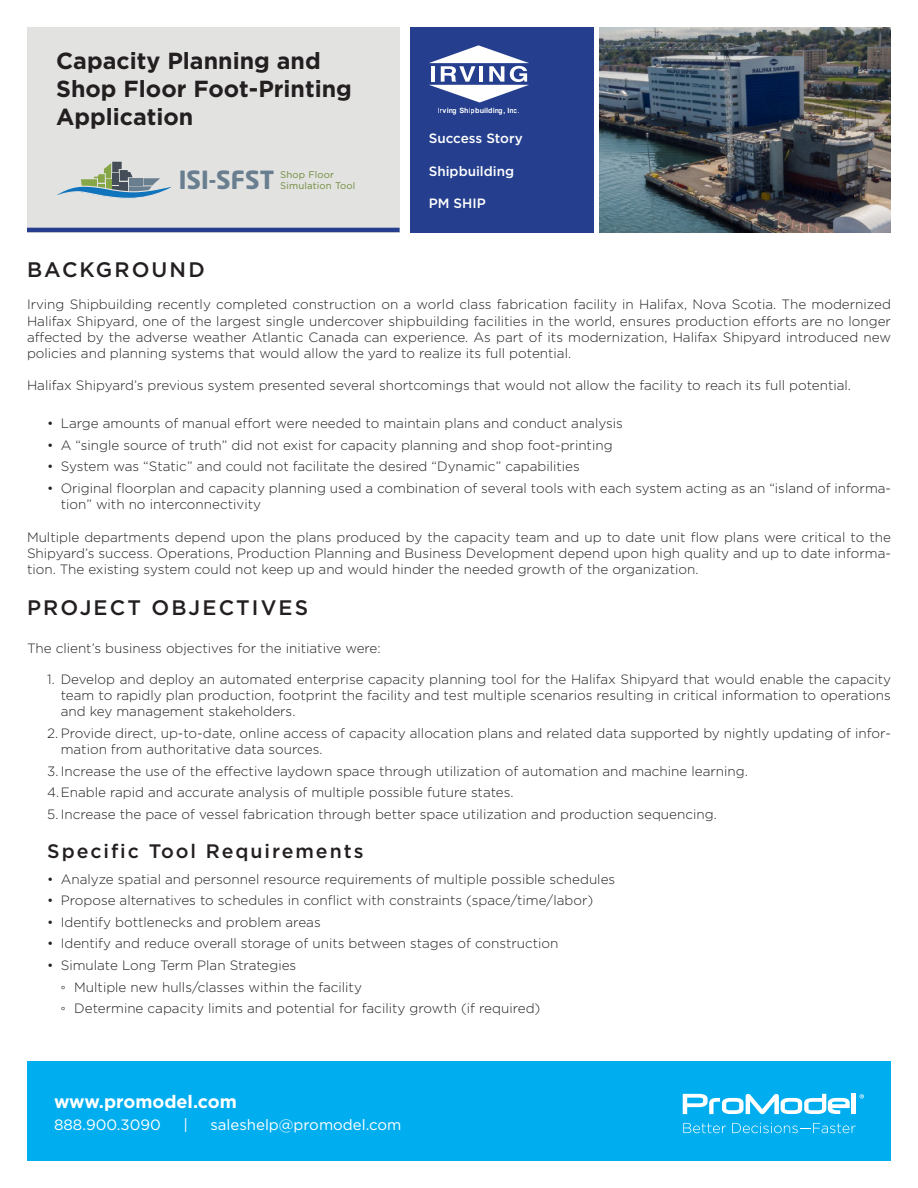
<style>
.page{position:relative;width:918px;height:1188px;background:#fff}
.page>*{position:absolute;margin:0;border:0;box-sizing:border-box;transform-origin:0 0}
.t1{font:700 24.75px "Neo Sans Std";color:#697e8f}
.t2{font:700 23.25px/27.9px "Gotham";color:#231f20}
.t3{font:500 21px "Gotham";letter-spacing:.1em;color:#231f20}
.t4{font:500 19.5px "Gotham";letter-spacing:.1em;color:#231f20}
.t5{font:700 18px "Gotham";color:#fff}
.t6{font:15px "Gotham";color:#fff}
.Paragraph_Style{font:300 13.5px/16.2px "Gotham";color:#231f20;text-align:justify}
.t7{font:500 13.5px "Gotham";color:#fff}
.t8{font:9.6px/11.6px "Gotham";letter-spacing:.015em;color:#6f8b3a}
.t9{font:700 7.2px "Arial";color:#fff}
.s1{font-family:"Arial";font-weight:400}
</style>
<div class="page">
<div style="left:27px;top:27px;width:373px;height:205px;background:#e2e2e1"></div>
<div style="left:27px;top:1062px;width:864px;height:99px;background:#00aeef"></div>
<svg style="left:683px;top:1094px;width:167px;height:20px"></svg>
<div style="left:851px;top:1094px;width:5px;height:20px;background:#fff"></div>
<svg style="left:683px;top:1123px;width:43px;height:10px"></svg>
<svg style="left:732px;top:1123px;width:124px;height:10px"></svg>
<svg style="left:859px;top:1094px;width:5px;height:5px"></svg>
<div style="left:410px;top:27px;width:184px;height:205px;background:#253f8e"></div>
<img style="left:600px;top:27px;width:291px;height:205px">
<hr style="left:27px;top:228px;width:373px;height:4px;background:#253f8e">
<svg style="left:57px;top:162px;width:115px;height:36px"></svg>
<svg style="left:429px;top:45px;width:100px;height:58px"></svg>
<p class="t2" style="left:56px;top:46px;width:297px">Capacity Planning and<br>Shop Floor Foot-Printing<br>Application</p>
<p class="t1" style="left:179px;top:164px;width:97px">ISI-SFST</p>
<p class="t8" style="left:280px;top:168px;width:77px">Shop Floor<br>Simulation Tool</p>
<p class="t9" style="left:438px;top:106px;width:84px">Irving Shipbuilding, Inc.</p>
<p class="t7" style="left:429px;top:131px;width:95px">Success Story</p>
<p class="t7" style="left:429px;top:163px;width:87px">Shipbuilding</p>
<p class="t7" style="left:429px;top:196px;width:58px">PM SHIP</p>
<p class="t3" style="left:27px;top:258px;width:179px">BACKGROUND</p>
<p class="Paragraph_Style" style="left:27px;top:296px;width:866px">Irving Shipbuilding recently completed construction on a world class fabrication facility in Halifax, Nova Scotia. The modernized Halifax Shipyard, one of the largest single undercover shipbuilding facilities in the world, ensures production efforts are no longer affected by the adverse weather Atlantic Canada can experience. As part of its modernization, Halifax Shipyard introduced new policies and planning systems that would allow the yard to realize its full potential.</p>
<p class="Paragraph_Style" style="left:27px;top:377px;width:826px">Halifax Shipyard’s previous system presented several shortcomings that would not allow the facility to reach its full potential.</p>
<p class="Paragraph_Style" style="left:47px;top:415px;width:577px">• Large amounts of manual effort were needed to maintain plans and conduct analysis</p>
<p class="Paragraph_Style" style="left:47px;top:437px;width:567px">• A “single source of truth” did not exist for capacity planning and shop foot-printing</p>
<p class="Paragraph_Style" style="left:47px;top:458px;width:534px">• System was “Static” and could not facilitate the desired “Dynamic” capabilities</p>
<p class="Paragraph_Style" style="left:61px;top:480px;width:832px;text-indent:-14px">• Original floorplan and capacity planning used a combination of several tools with each system acting as an “island of informa&shy;tion” with no interconnectivity</p>
<p class="Paragraph_Style" style="left:27px;top:529px;width:866px">Multiple departments depend upon the plans produced by the capacity team and up to date unit flow plans were critical to the Shipyard’s success. Operations, Production Planning and Business Development depend upon high quality and up to date informa&shy;tion. The existing system could not keep up and would hinder the needed growth of the organization.</p>
<p class="t3" style="left:27px;top:596px;width:283px">PROJECT OBJECTIVES</p>
<p class="Paragraph_Style" style="left:27px;top:640px;width:355px">The client’s business objectives for the initiative were:</p>
<p class="Paragraph_Style" style="left:61px;top:671px;width:832px;text-indent:-14px">1. Develop and deploy an automated enterprise capacity planning tool for the Halifax Shipyard that would enable the capacity team to rapidly plan production, footprint the facility and test multiple scenarios resulting in critical information to operations and key management stakeholders.</p>
<p class="Paragraph_Style" style="left:61px;top:725px;width:832px;text-indent:-14px">2. Provide direct, up-to-date, online access of capacity allocation plans and related data supported by nightly updating of infor&shy;mation from authoritative data sources.</p>
<p class="Paragraph_Style" style="left:47px;top:763px;width:702px">3. Increase the use of the effective laydown space through utilization of automation and machine learning.</p>
<p class="Paragraph_Style" style="left:47px;top:784px;width:468px">4.Enable rapid and accurate analysis of multiple possible future states.</p>
<p class="Paragraph_Style" style="left:47px;top:806px;width:671px">5. Increase the pace of vessel fabrication through better space utilization and production sequencing.</p>
<p class="t4" style="left:47px;top:840px;width:318px">Specific Tool Requirements</p>
<p class="Paragraph_Style" style="left:47px;top:871px;width:570px">• Analyze spatial and personnel resource requirements of multiple possible schedules</p>
<p class="Paragraph_Style" style="left:47px;top:892px;width:548px">• Propose alternatives to schedules in conflict with constraints (space/time/labor)</p>
<p class="Paragraph_Style" style="left:47px;top:914px;width:275px">• Identify bottlenecks and problem areas</p>
<p class="Paragraph_Style" style="left:47px;top:935px;width:513px">• Identify and reduce overall storage of units between stages of construction</p>
<p class="Paragraph_Style" style="left:47px;top:957px;width:251px">• Simulate Long Term Plan Strategies</p>
<p class="Paragraph_Style" style="left:61px;top:979px;width:303px"><span class="s1">◦</span> Multiple new hulls/classes within the facility</p>
<p class="Paragraph_Style" style="left:61px;top:1000px;width:481px"><span class="s1">◦</span> Determine capacity limits and potential for facility growth (if required)</p>
<p class="t5" style="left:54px;top:1091px;width:184px">www.promodel.com</p>
<p class="t6" style="left:54px;top:1116px;width:108px">888.900.3090</p>
<p class="t6" style="left:183px;top:1116px;width:6px">|</p>
<p class="t6" style="left:210px;top:1116px;width:192px">saleshelp@promodel.com</p>
</div>
